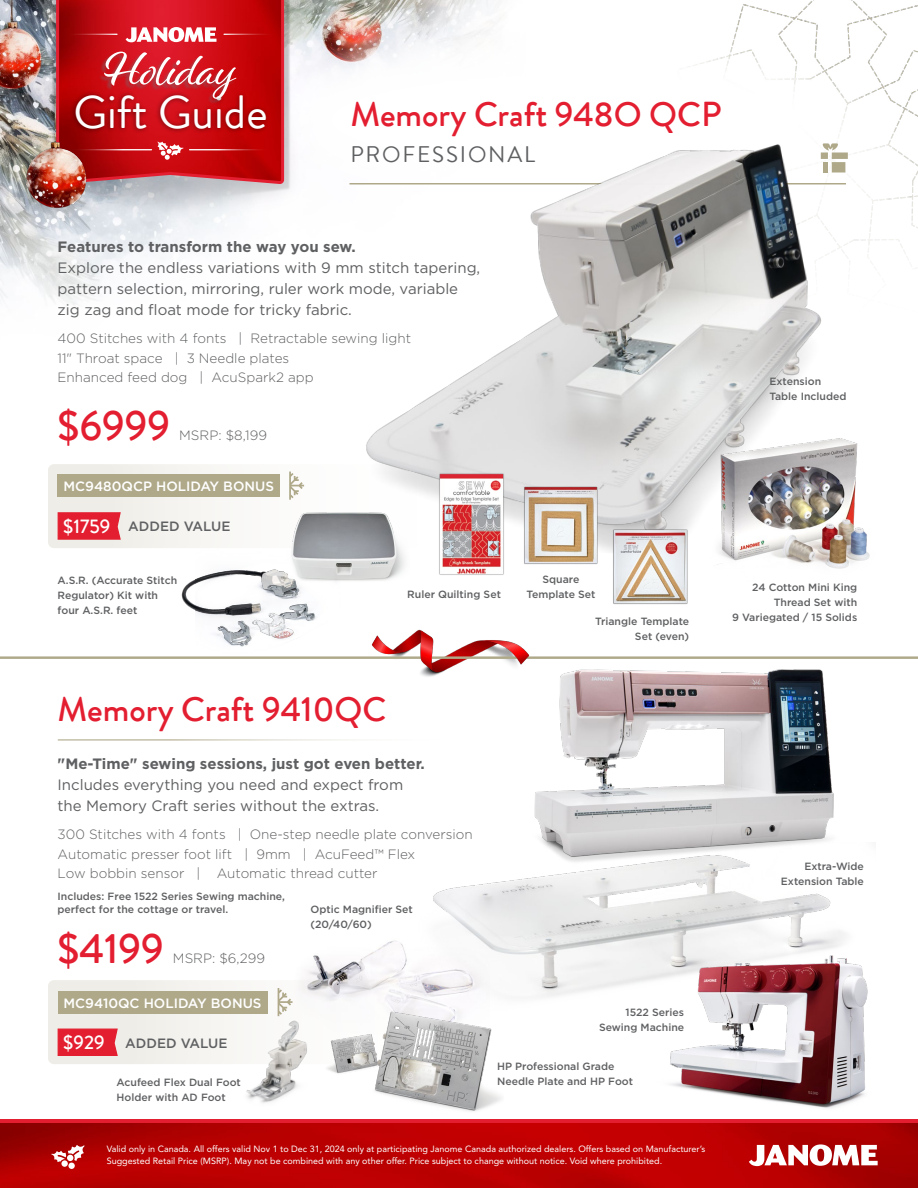
<style>
.page{position:relative;width:918px;height:1188px;background:#fff}
.page>*{position:absolute;margin:0;border:0;box-sizing:border-box;transform-origin:0 0}
.t1{font:46.5px "Brandon Grotesque";color:#fff}
.t2{font:500 42px "Brandon Grotesque";color:#e31e30}
.t3{font:500 34.5px "Brandon Grotesque";color:#e31e30}
.t4{font:22.5px "Brandon Grotesque";letter-spacing:.08em;color:#5f6062}
.t5{font:15px/21px "Gotham";color:#5f6062}
.t6{font:700 15px "Gotham";color:#5f6062}
.t7{font:300 13.5px/19.5px "Gotham";color:#5f6062}
.t8{font:500 13.5px "Gotham";color:#fff}
.t9{font:500 13.5px "Gotham";color:#5f6062}
.t10{font:500 10.5px/15px "Gotham";color:#5f6062}
.t11{font:9px/12.6px "Avenir LT Std";color:#fff}
.s1{font-family:"Brandon Grotesque";font-size:19.5px;color:#fff}
</style>
<div class="page">
<img style="left:0;top:0;width:488px;height:305px">
<div style="left:0;top:1119px;width:918px;height:69px;background:#e31e30"></div>
<img style="left:0;top:1123px;width:918px;height:65px">
<svg style="left:51px;top:1145px;width:34px;height:17px"></svg>
<svg style="left:61px;top:1160px;width:7px;height:7px"></svg>
<div style="left:68px;top:1163px;width:7px;height:6px;background:#fff;border-radius:50%"></div>
<svg style="left:749px;top:1144px;width:129px;height:22px"></svg>
<img style="left:534px;top:669px;width:300px;height:173px">
<img style="left:433px;top:842px;width:412px;height:155px">
<img style="left:307px;top:922px;width:183px;height:75px">
<img style="left:246px;top:1064px;width:54px;height:39px">
<div style="left:48px;top:464px;width:388px;height:84px;background:#f7f6f3;border-radius:6px"></div>
<div style="left:263px;top:6px;width:605px;height:228px;background:#fff"></div>
<hr style="left:350px;top:183px;width:496px;height:1px;background:#afa98a">
<svg style="left:846px;top:152px;width:2px;height:7px"></svg>
<hr style="left:58px;top:739px;width:401px;height:1px;background:#afa98a">
<img style="left:364px;top:143px;width:482px;height:376px">
<svg style="left:48px;top:980px;width:411px;height:84px;fill:#f4f3f0"></svg>
<div style="left:58px;top:991px;width:210px;height:23px;background:#afa98a"></div>
<svg style="left:278px;top:988px;width:14px;height:28px"></svg>
<svg style="left:57px;top:1028px;width:62px;height:29px"></svg>
<svg style="left:57px;top:512px;width:64px;height:28px"></svg>
<div style="left:58px;top:474px;width:222px;height:23px;background:#afa98a"></div>
<svg style="left:289px;top:472px;width:15px;height:28px"></svg>
<img style="left:420px;top:673px;width:20px;height:2px">
<hr style="left:0;top:656px;width:918px;height:3px;background:#afa98a">
<img style="left:367px;top:629px;width:166px;height:44px">
<img style="left:292px;top:501px;width:136px;height:80px">
<img style="left:168px;top:549px;width:173px;height:110px">
<img style="left:367px;top:1004px;width:134px;height:107px">
<img style="left:324px;top:1031px;width:56px;height:45px">
<img style="left:428px;top:467px;width:89px;height:108px">
<img style="left:511px;top:476px;width:102px;height:99px">
<img style="left:601px;top:519px;width:92px;height:85px">
<img style="left:710px;top:427px;width:160px;height:142px">
<img style="left:654px;top:948px;width:214px;height:160px">
<img style="left:4px;top:0;width:334px;height:246px">
<svg style="left:56px;top:0;width:228px;height:184px"></svg>
<img style="left:4px;top:86px;width:99px;height:150px">
<h1 class="t1" style="left:73px;top:80px;width:196px">Gift Guide</h1>
<h3 class="t3" style="left:350px;top:90px;width:373px">Memory Craft 948O QCP</h3>
<h3 class="t4" style="left:350px;top:139px;width:186px">PROFESSIONAL</h3>
<h3 class="t6" style="left:58px;top:237px;width:300px">Features to transform the way you sew.</h3>
<h3 class="t5" style="left:58px;top:257px;width:424px">Explore the endless variations with 9 mm stitch tapering, pattern selection, mirroring, ruler work mode, variable zig zag and float mode for tricky fabric.</h3>
<p class="t7" style="left:58px;top:329px;width:355px">400 Stitches with 4 fonts | Retractable sewing light<br>11" Throat space | 3 Needle plates<br>Enhanced feed dog | AcuSpark2 app</p>
<h2 class="t2" style="left:58px;top:397px;width:114px">$6999</h2>
<p class="t7" style="left:179px;top:425px;width:89px">MSRP: $8,199</p>
<p class="t8" style="left:64px;top:477px;width:212px">MC9480QCP HOLIDAY BONUS</p>
<p class="t9" style="left:63px;top:518px;width:169px"><span class="s1">$1759</span> ADDED VALUE</p>
<p class="t10" style="left:58px;top:573px;width:121px">A.S.R. (Accurate Stitch<br>Regulator) Kit with four A.S.R. feet</p>
<p class="t10" style="left:407px;top:587px;width:95px">Ruler Quilting Set</p>
<h3 class="t3" style="left:58px;top:685px;width:330px">Memory Craft 9410QC</h3>
<h3 class="t6" style="left:58px;top:754px;width:369px">"Me-Time" sewing sessions, just got even better.</h3>
<h3 class="t5" style="left:58px;top:774px;width:347px">Includes everything you need and expect from the Memory Craft series without the extras.</h3>
<p class="t7" style="left:58px;top:824px;width:417px">300 Stitches with 4 fonts | One-step needle plate conversion<br>Automatic presser foot lift | 9mm | AcuFeed™ Flex<br>Low bobbin sensor | Automatic thread cutter</p>
<p class="t10" style="left:58px;top:890px;width:229px;line-height:12.8px">Includes: Free 1522 Series Sewing machine, perfect for the cottage or travel.</p>
<p class="t10" style="left:310px;top:902px;width:104px">Optic Magnifier Set (20/40/60)</p>
<h2 class="t2" style="left:58px;top:920px;width:108px">$4199</h2>
<p class="t7" style="left:173px;top:948px;width:94px">MSRP: $6,299</p>
<p class="t8" style="left:64px;top:994px;width:199px">MC9410QC HOLIDAY BONUS</p>
<p class="t9" style="left:63px;top:1034px;width:166px"><span class="s1">$929</span> ADDED VALUE</p>
<p class="t10" style="left:526px;top:572px;width:71px;text-align:center">Square<br>Template Set</p>
<p class="t10" style="left:595px;top:614px;width:96px;text-align:right">Triangle Template<br>Set (even)</p>
<p class="t10" style="left:599px;top:1005px;width:87px;text-align:right">1522 Series<br>Sewing Machine</p>
<p class="t10" style="left:117px;top:1075px;width:126px">Acufeed Flex Dual Foot<br>Holder with AD Foot</p>
<p class="t10" style="left:497px;top:1059px;width:138px">HP Professional Grade<br>Needle Plate and HP Foot</p>
<p class="t11" style="left:107px;top:1142px;width:600px">Valid only in Canada. All offers valid Nov 1 to Dec 31, 2024 only at participating Janome Canada authorized dealers. Offers based on Manufacturer’s<br>Suggested Retail Price (MSRP). May not be combined with any other offer. Price subject to change without notice. Void where prohibited.</p>
<p class="t10" style="left:770px;top:373px;width:79px">Extension<br>Table Included</p>
<p class="t10" style="left:732px;top:580px;width:127px;text-align:right">24 Cotton Mini King<br>Thread Set with<br>9 Variegated / 15 Solids</p>
<p class="t10" style="left:781px;top:859px;width:85px;text-align:right">Extra-Wide<br>Extension Table</p>
</div>
